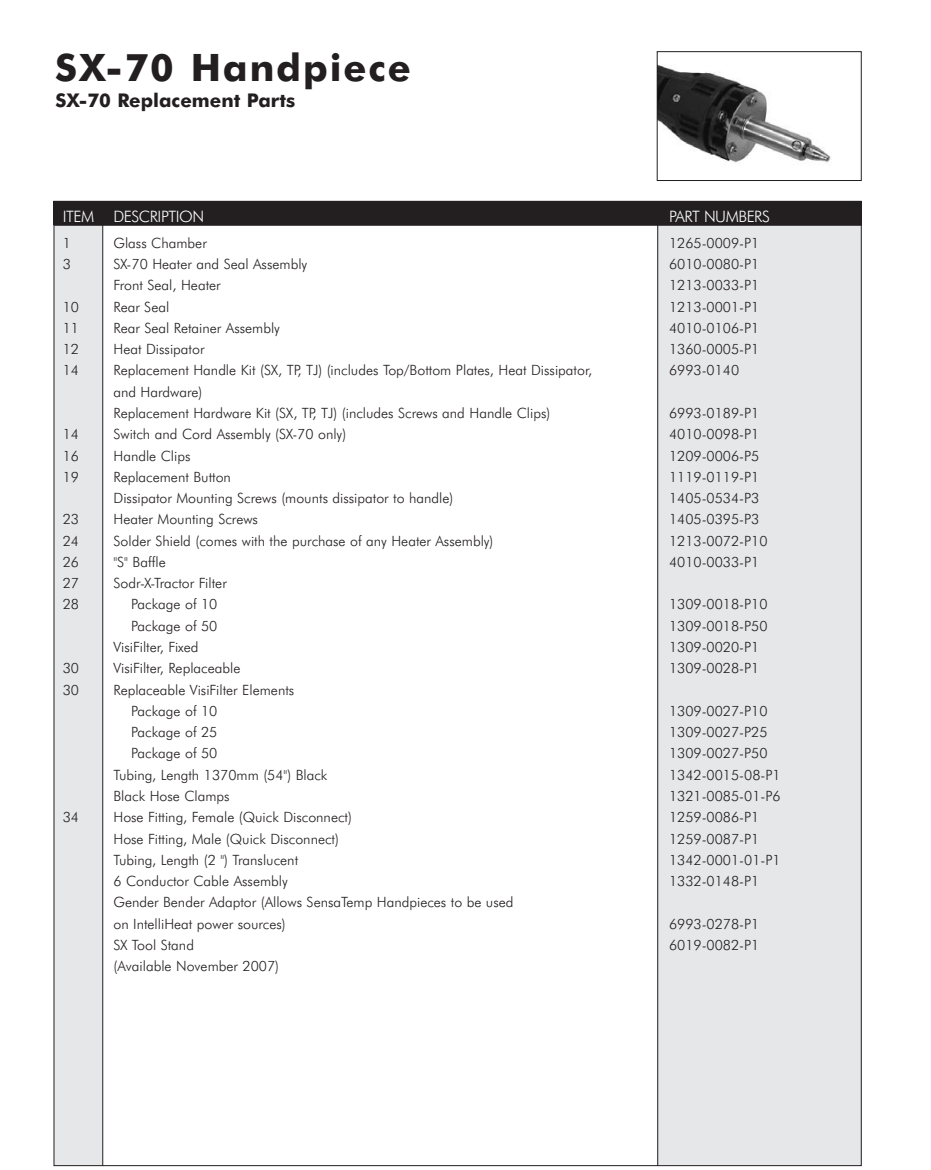
<style>
.page{position:relative;width:931px;height:1170px;background:#fff}
.page>*{position:absolute;margin:0;border:0;box-sizing:border-box;transform-origin:0 0}
.t1{font:700 37.8px "Futura BT";letter-spacing:.05em;color:#231f20}
.t2{font:700 18.9px "Futura BT";color:#231f20}
.t3{font:300 15.75px "Futura BT";letter-spacing:-.03em;color:#fff}
.t4{font:300 14.17px/21.2px "Futura BT";color:#231f20}
</style>
<div class="page">
<img style="left:659px;top:65px;width:172px;height:98px">
<div style="left:657px;top:51px;width:205px;height:130px;border:1px solid #231f20"></div>
<div style="left:657px;top:201px;width:205px;height:964px;background:#e6e7e8"></div>
<div style="left:55px;top:201px;width:48px;height:964px;background:#e6e7e8"></div>
<div style="left:54px;top:201px;width:607px;height:24px;background:#231f20"></div>
<div style="left:657px;top:201px;width:205px;height:24px;background:#231f20"></div>
<hr style="left:54px;top:225px;width:808px;height:1px;background:#231f20">
<hr style="left:657px;top:201px;width:1px;height:964px;background:#231f20">
<hr style="left:102px;top:201px;width:1px;height:964px;background:#231f20">
<h1 class="t1" style="left:55px;top:53px;width:357px">SX-70 Handpiece</h1>
<h2 class="t2" style="left:55px;top:93px;width:241px">SX-70 Replacement Parts</h2>
<p class="t3" style="left:63px;top:210px;width:33px">ITEM</p>
<p class="t4" style="left:63px;top:233px;width:10px">1<br>3</p>
<p class="t4" style="left:63px;top:297px;width:18px;text-align:justify">10<br>11<br>12<br>14</p>
<p class="t4" style="left:63px;top:424px;width:18px;text-align:justify">14<br>16<br>19</p>
<p class="t4" style="left:63px;top:510px;width:18px;text-align:justify">23<br>24<br>26<br>27<br>28</p>
<p class="t4" style="left:63px;top:658px;width:18px">30<br>30</p>
<p class="t4" style="left:63px;top:807px;width:18px">34</p>
<p class="t3" style="left:113px;top:210px;width:92px">DESCRIPTION</p>
<p class="t4" style="left:113px;top:233px;width:95px">Glass Chamber</p>
<p class="t4" style="left:113px;top:254px;width:195px">SX-70 Heater and Seal Assembly</p>
<p class="t4" style="left:113px;top:276px;width:109px">Front Seal, Heater</p>
<p class="t4" style="left:113px;top:297px;width:57px">Rear Seal</p>
<p class="t4" style="left:113px;top:318px;width:168px">Rear Seal Retainer Assembly</p>
<p class="t4" style="left:113px;top:339px;width:93px">Heat Dissipator</p>
<p class="t4" style="left:113px;top:361px;width:480px">Replacement Handle Kit (SX, TP, TJ) (includes Top/Bottom Plates, Heat Dissipator,</p>
<p class="t4" style="left:113px;top:382px;width:91px">and Hardware)</p>
<p class="t4" style="left:113px;top:403px;width:438px">Replacement Hardware Kit (SX, TP, TJ) (includes Screws and Handle Clips)</p>
<p class="t4" style="left:113px;top:425px;width:234px">Switch and Cord Assembly (SX-70 only)</p>
<p class="t4" style="left:113px;top:446px;width:79px">Handle Clips</p>
<p class="t4" style="left:113px;top:467px;width:119px">Replacement Button</p>
<p class="t4" style="left:113px;top:488px;width:341px">Dissipator Mounting Screws (mounts dissipator to handle)</p>
<p class="t4" style="left:113px;top:510px;width:146px">Heater Mounting Screws</p>
<p class="t4" style="left:113px;top:531px;width:382px">Solder Shield (comes with the purchase of any Heater Assembly)</p>
<p class="t4" style="left:113px;top:552px;width:54px">"S" Baffle</p>
<p class="t4" style="left:113px;top:573px;width:115px">Sodr-X-Tractor Filter</p>
<p class="t4" style="left:131px;top:595px;width:88px">Package of 10</p>
<p class="t4" style="left:131px;top:616px;width:88px">Package of 50</p>
<p class="t4" style="left:113px;top:637px;width:87px">VisiFilter, Fixed</p>
<p class="t4" style="left:113px;top:658px;width:128px">VisiFilter, Replaceable</p>
<p class="t4" style="left:113px;top:680px;width:182px">Replaceable VisiFilter Elements</p>
<p class="t4" style="left:131px;top:701px;width:88px">Package of 10</p>
<p class="t4" style="left:131px;top:722px;width:88px">Package of 25</p>
<p class="t4" style="left:131px;top:743px;width:88px">Package of 50</p>
<p class="t4" style="left:113px;top:765px;width:215px">Tubing, Length 1370mm (54") Black</p>
<p class="t4" style="left:113px;top:786px;width:118px">Black Hose Clamps</p>
<p class="t4" style="left:113px;top:807px;width:240px">Hose Fitting, Female (Quick Disconnect)</p>
<p class="t4" style="left:113px;top:829px;width:227px">Hose Fitting, Male (Quick Disconnect)</p>
<p class="t4" style="left:113px;top:850px;width:186px">Tubing, Length (2 ") Translucent</p>
<p class="t4" style="left:113px;top:871px;width:176px">6 Conductor Cable Assembly</p>
<p class="t4" style="left:113px;top:892px;width:402px">Gender Bender Adaptor (Allows SensaTemp Handpieces to be used</p>
<p class="t4" style="left:113px;top:914px;width:174px">on IntelliHeat power sources)</p>
<p class="t4" style="left:113px;top:935px;width:82px">SX Tool Stand</p>
<p class="t4" style="left:113px;top:956px;width:167px">(Available November 2007)</p>
<p class="t3" style="left:669px;top:210px;width:102px">PART NUMBERS</p>
<p class="t4" style="left:669px;top:233px;width:92px;text-align:justify">1265-0009-P1<br>6010-0080-P1<br>1213-0033-P1<br>1213-0001-P1<br>4010-0106-P1<br>1360-0005-P1<br>6993-0140</p>
<p class="t4" style="left:669px;top:403px;width:100px">6993-0189-P1<br>4010-0098-P1<br>1209-0006-P5<br>1119-0119-P1<br>1405-0534-P3<br>1405-0395-P3<br>1213-0072-P10<br>4010-0033-P1</p>
<p class="t4" style="left:669px;top:595px;width:100px">1309-0018-P10<br>1309-0018-P50<br>1309-0020-P1<br>1309-0028-P1</p>
<p class="t4" style="left:669px;top:701px;width:113px">1309-0027-P10<br>1309-0027-P25<br>1309-0027-P50<br>1342-0015-08-P1<br>1321-0085-01-P6<br>1259-0086-P1<br>1259-0087-P1<br>1342-0001-01-P1<br>1332-0148-P1</p>
<p class="t4" style="left:669px;top:914px;width:92px">6993-0278-P1<br>6019-0082-P1</p>
</div>
